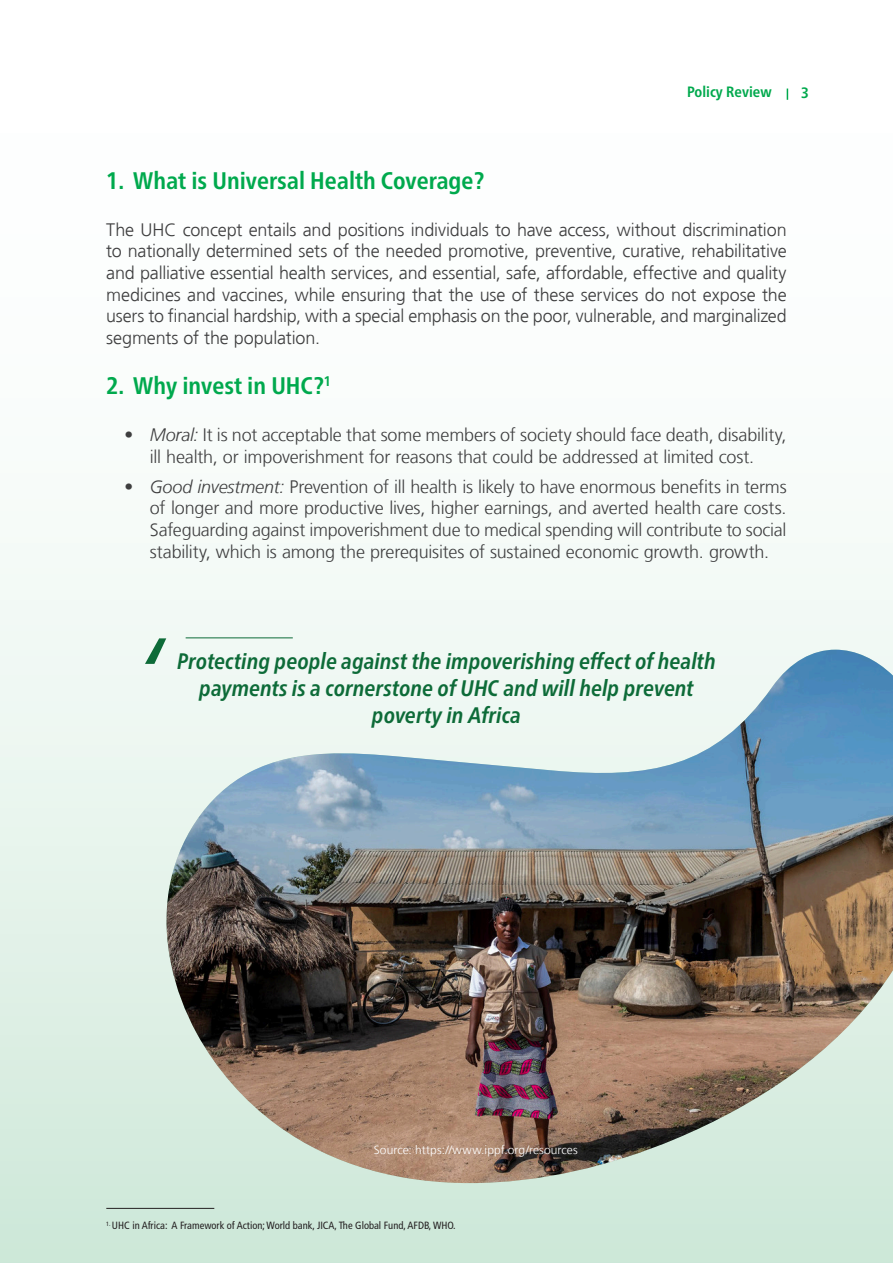
<style>
.page{position:relative;width:893px;height:1263px;background:#fff}
.page>*{position:absolute;margin:0;border:0;box-sizing:border-box;transform-origin:0 0}
.Table_Body{font:italic 300 117px "Frutiger LT";color:#0d6b38}
.t1{font:700 condensed 24px "Frutiger Neue LTCYR";color:#00a94d}
.t2{font:italic 700 condensed 22.5px/27px "Frutiger Neue LT Pro";color:#0d6b38;text-align:center}
.t3{font:300 18px/21.6px "Frutiger LT";letter-spacing:-.01em;color:#3e3e3f;text-align:center}
.Body{font:300 18px/21.6px "Frutiger";letter-spacing:-.015em;color:#3e3e3f;text-align:justify}
.t4{font:700 condensed 15px "Frutiger Neue LTCYR";color:#00a94d}
.Info{font:300 12px "Frutiger LT";letter-spacing:.005em;color:#fff}
.Footnote{font:condensed 10.5px "Frutiger LT Std";color:#231f20}
.s1{font-style:italic}
</style>
<div class="page">
<div style="left:0;top:0;width:893px;height:1263px;background:linear-gradient(to bottom,#fff,#d4ebdd)"></div>
<svg style="left:161px;top:619px;width:732px;height:588px;fill:#f1f9f4"></svg>
<img style="left:164px;top:650px;width:729px;height:537px">
<hr style="left:106px;top:1208px;width:108px;height:1px;background:#231f20">
<hr style="left:186px;top:638px;width:107px;height:1px;background:#0d6b38">
<p class="t4" style="left:687px;top:83px;width:86px">Policy Review</p>
<p class="t4" style="left:801px;top:84px;width:9px">3</p>
<p class="t1" style="left:106px;top:166px;width:380px">1. What is Universal Health Coverage?</p>
<p class="Body" style="left:106px;top:219px;width:682px">The UHC concept entails and positions individuals to have access, without discrimination to nationally determined sets of the needed promotive, preventive, curative, rehabilitative and palliative essential health services, and essential, safe, affordable, effective and quality medicines and vaccines, while ensuring that the use of these services do not expose the users to financial hardship, with a special emphasis on the poor, vulnerable, and marginalized segments of the population.</p>
<p class="t1" style="left:106px;top:371px;width:226px">2. Why invest in UHC?<sup>1</sup></p>
<p class="t3" style="left:124px;top:424px;width:664px"><span class="s1">• Moral:</span> It is not acceptable that some members of society should face death, disability, ill health, or impoverishment for reasons that could be addressed at limited cost.</p>
<p class="t3" style="left:150px;top:476px;width:638px;text-align:justify;text-indent:-26px"><span class="s1">• Good investment:</span> Prevention of ill health is likely to have enormous benefits in terms of longer and more productive lives, higher earnings, and averted health care costs.<br>Safeguarding against impoverishment due to medical spending will contribute to social stability, which is among the prerequisites of sustained economic growth. growth.</p>
<p class="Table_Body" style="left:130px;top:613px;width:34px">‘</p>
<p class="t2" style="left:177px;top:648px;width:540px">Protecting people against the impoverishing effect of health payments is a cornerstone of UHC and will help prevent</p>
<p class="t2" style="left:372px;top:702px;width:150px">poverty in Africa</p>
<p class="Info" style="left:374px;top:1143px;width:206px">Source: https://www.ippf.org/resources</p>
<p class="Footnote" style="left:106px;top:1220px;width:351px"><sup>1.</sup> UHC in Africa: A Framework of Action; World bank, JICA, The Global Fund, AFDB, WHO.</p>
</div>
